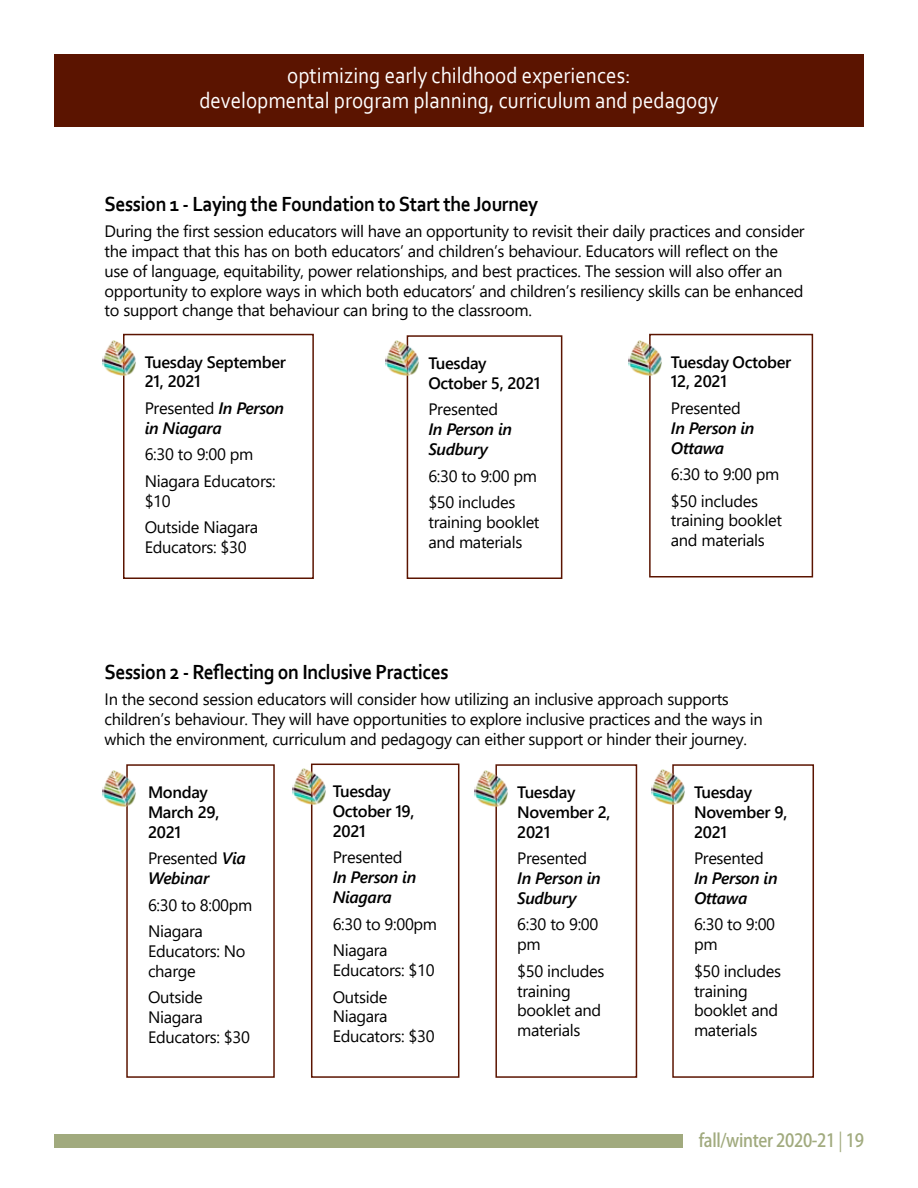
<style>
.page{position:relative;width:918px;height:1188px;background:#fff}
.page>*{position:absolute;margin:0;border:0;box-sizing:border-box;transform-origin:0 0}
.t1{font:23.1px/25.2px "Corbel";color:#fff;text-align:center;scale:.91 1}
.t2{font:700 21.45px "Corbel";letter-spacing:-.02em;color:#000;scale:.91 1}
.t3{font:500 18.15px "Koz Go Pro";letter-spacing:-.02em;color:#a1aa7e;scale:.91 1}
.t4{font:16.5px/19.8px "Segoe UI";letter-spacing:-.02em;color:#000}
.t5{font:600 16.5px/19.8px "Segoe UI";letter-spacing:-.02em;color:#000}
.t6{font:italic 600 16.5px/19.8px "Segoe UI";letter-spacing:-.02em;color:#000}
.s1{font-weight:400;font-style:normal}
.s2{font-weight:400}
</style>
<div class="page">
<div style="left:54px;top:1134px;width:628px;height:14px;background:#a1aa7e"></div>
<div style="left:407px;top:335px;width:155px;height:244px;border:2px solid #5b1400"></div>
<img style="left:386px;top:340px;width:33px;height:37px">
<div style="left:649px;top:334px;width:164px;height:244px;border:2px solid #5b1400"></div>
<img style="left:629px;top:340px;width:33px;height:37px">
<div style="left:123px;top:334px;width:191px;height:245px;border:2px solid #5b1400"></div>
<img style="left:102px;top:340px;width:34px;height:37px">
<div style="left:495px;top:764px;width:142px;height:314px;border:2px solid #5b1400"></div>
<img style="left:474px;top:771px;width:34px;height:36px">
<div style="left:672px;top:764px;width:142px;height:314px;border:2px solid #5b1400"></div>
<img style="left:651px;top:769px;width:34px;height:37px">
<div style="left:126px;top:764px;width:149px;height:314px;border:2px solid #5b1400"></div>
<img style="left:102px;top:771px;width:34px;height:36px">
<div style="left:54px;top:54px;width:810px;height:72px;background:#5b1400"></div>
<div style="left:311px;top:764px;width:148px;height:314px;border:2px solid #5b1400"></div>
<img style="left:293px;top:769px;width:33px;height:37px">
<h1 class="t1" style="left:199px;top:62px;width:572px">optimizing early childhood experiences:<br>developmental program planning, curriculum and pedagogy</h1>
<h2 class="t2" style="left:105px;top:190px;width:478px">Session 1 - Laying the Foundation to Start the Journey</h2>
<p class="t4" style="left:105px;top:220px;width:702px">During the first session educators will have an opportunity to revisit their daily practices and consider the impact that this has on both educators’ and children’s behaviour. Educators will reflect on the use of language, equitability, power relationships, and best practices. The session will also offer an opportunity to explore ways in which both educators’ and children’s resiliency skills can be enhanced to support change that behaviour can bring to the classroom.</p>
<p class="t5" style="left:145px;top:350px;width:143px">Tuesday September<br>21, 2021</p>
<p class="t6" style="left:145px;top:396px;width:141px"><span class="s1">Presented</span> In Person in Niagara</p>
<p class="t4" style="left:145px;top:440px;width:132px;line-height:26.5px">6:30 to 9:00 pm<br>Niagara Educators:</p>
<p class="t4" style="left:145px;top:486px;width:115px;line-height:26.5px">$10<br>Outside Niagara</p>
<p class="t4" style="left:145px;top:536px;width:103px">Educators: $30</p>
<p class="t5" style="left:428px;top:352px;width:114px">Tuesday<br>October 5, 2021</p>
<p class="t4" style="left:428px;top:398px;width:71px">Presented</p>
<p class="t6" style="left:428px;top:417px;width:85px">In Person in<br>Sudbury</p>
<p class="t4" style="left:428px;top:461px;width:110px;line-height:26.5px">6:30 to 9:00 pm $50 includes</p>
<p class="t4" style="left:428px;top:511px;width:113px">training booklet and materials</p>
<p class="t5" style="left:671px;top:350px;width:122px">Tuesday October<br>12, 2021</p>
<p class="t4" style="left:671px;top:397px;width:71px">Presented</p>
<p class="t6" style="left:671px;top:415px;width:85px">In Person in<br>Ottawa</p>
<p class="t4" style="left:671px;top:459px;width:110px;line-height:26.5px">6:30 to 9:00 pm $50 includes</p>
<p class="t4" style="left:671px;top:509px;width:113px">training booklet and materials</p>
<h2 class="t2" style="left:105px;top:658px;width:380px">Session 2 - Reflecting on Inclusive Practices</h2>
<p class="t4" style="left:105px;top:688px;width:660px">In the second session educators will consider how utilizing an inclusive approach supports children’s behaviour. They will have opportunities to explore inclusive practices and the ways in which the environment, curriculum and pedagogy can either support or hinder their journey.</p>
<p class="t5" style="left:148px;top:781px;width:73px">Monday<br>March 29,<br>2021</p>
<p class="t6" style="left:148px;top:846px;width:99px"><span class="s1">Presented</span> Via<br>Webinar</p>
<p class="t4" style="left:148px;top:890px;width:106px;line-height:26.5px">6:30 to 8:00pm<br>Niagara</p>
<p class="t4" style="left:148px;top:940px;width:99px">Educators: No charge</p>
<p class="t4" style="left:148px;top:986px;width:103px">Outside<br>Niagara<br>Educators: $30</p>
<p class="t5" style="left:333px;top:780px;width:83px">Tuesday<br>October 19,<br>2021</p>
<p class="t4" style="left:333px;top:846px;width:71px">Presented</p>
<p class="t6" style="left:333px;top:865px;width:85px">In Person in<br>Niagara</p>
<p class="t4" style="left:333px;top:909px;width:106px;line-height:26.5px">6:30 to 9:00pm<br>Niagara</p>
<p class="t4" style="left:333px;top:955px;width:103px;line-height:26.5px">Educators: $10<br>Outside</p>
<p class="t4" style="left:333px;top:1005px;width:103px">Niagara<br>Educators: $30</p>
<p class="t5" style="left:517px;top:781px;width:95px">Tuesday<br>November 2,<br>2021</p>
<p class="t4" style="left:517px;top:847px;width:71px">Presented</p>
<p class="t6" style="left:517px;top:866px;width:85px">In Person in<br>Sudbury</p>
<p class="t4" style="left:517px;top:913px;width:83px">6:30 to 9:00 pm</p>
<p class="t4" style="left:517px;top:959px;width:89px">$50 includes training booklet and materials</p>
<p class="t5" style="left:694px;top:781px;width:95px">Tuesday<br>November 9,<br>2021</p>
<p class="t4" style="left:694px;top:847px;width:71px">Presented</p>
<p class="t6" style="left:694px;top:866px;width:85px">In Person in<br>Ottawa</p>
<p class="t4" style="left:694px;top:913px;width:83px">6:30 to 9:00 pm</p>
<p class="t4" style="left:694px;top:959px;width:89px">$50 includes training booklet and materials</p>
<p class="t3" style="left:699px;top:1129px;width:183px">fall/winter 2020-21 <span class="s2">|</span> 19</p>
</div>
